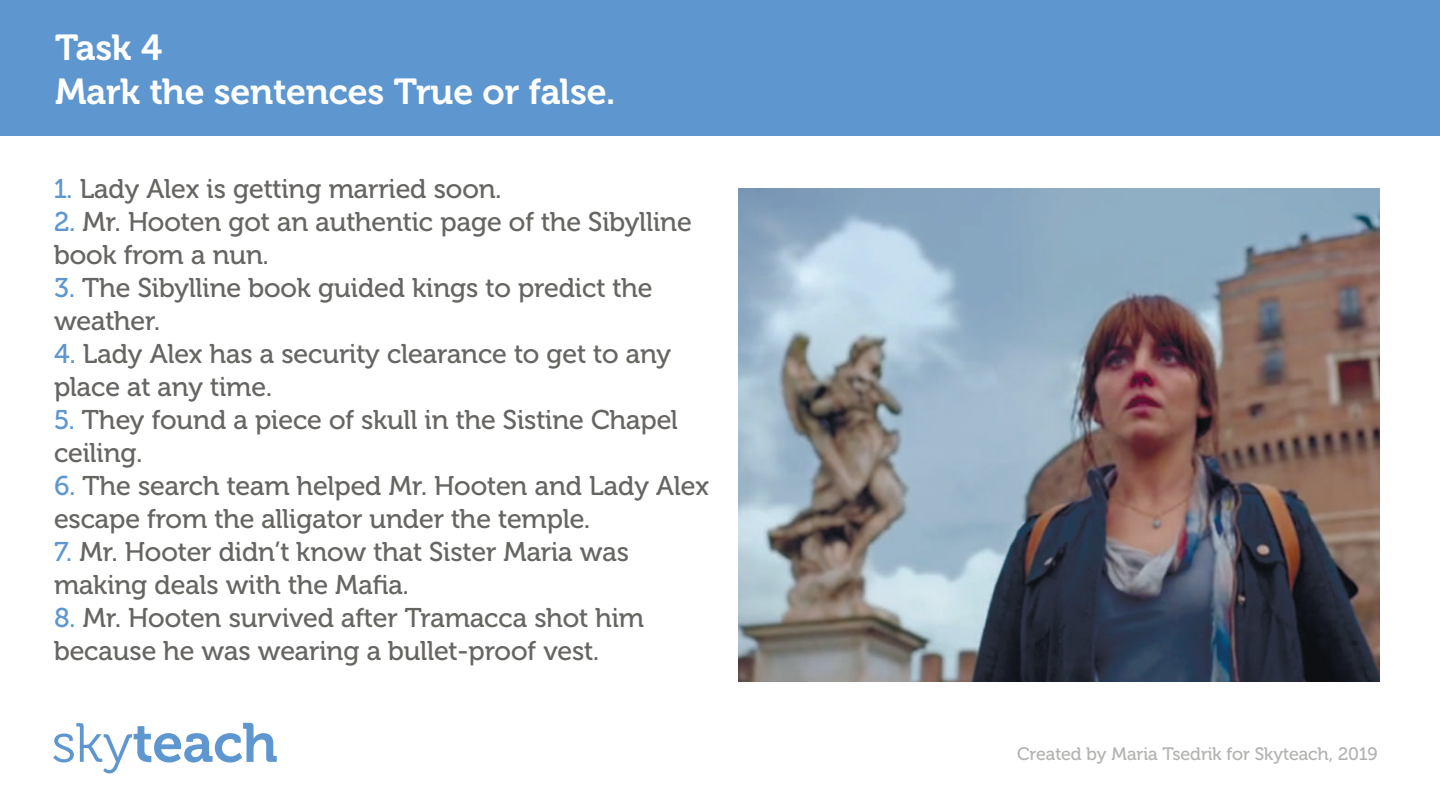
<style>
.page{position:relative;width:1440px;height:810px;background:#fff}
.page>*{position:absolute;margin:0;border:0;box-sizing:border-box;transform-origin:0 0}
.t1{font:36px/43.2px "Museo Cyrl 700";color:#fff}
.t2{font:27px/33px "Museo Cyrl 500";color:#666562}
.t3{font:18px "Museo Cyrl 500";color:#666562}
.s1{color:#5e97d0}
</style>
<div class="page">
<div style="left:0;top:0;width:1440px;height:136px;background:#5e97d0"></div>
<svg style="left:53px;top:723px;width:224px;height:50px"></svg>
<img style="left:739px;top:189px;width:640px;height:493px">
<h1 class="t1" style="left:55px;top:27px;width:561px">Task 4<br>Mark the sentences True or false.</h1>
<p class="t2" style="left:54px;top:173px;width:449px"><span class="s1">1.</span> Lady Alex is getting married soon.</p>
<p class="t2" style="left:54px;top:206px;width:639px"><span class="s1">2.</span> Mr. Hooten got an authentic page of the Sibylline book from a nun.</p>
<p class="t2" style="left:54px;top:272px;width:600px"><span class="s1">3.</span> The Sibylline book guided kings to predict the weather.</p>
<p class="t2" style="left:54px;top:338px;width:619px"><span class="s1">4.</span> Lady Alex has a security clearance to get to any place at any time.</p>
<p class="t2" style="left:54px;top:404px;width:625px"><span class="s1">5.</span> They found a piece of skull in the Sistine Chapel ceiling.</p>
<p class="t2" style="left:54px;top:470px;width:656px"><span class="s1">6.</span> The search team helped Mr. Hooten and Lady Alex escape from the alligator under the temple.</p>
<p class="t2" style="left:54px;top:536px;width:576px"><span class="s1">7.</span> Mr. Hooter didn’t know that Sister Maria was making deals with the Mafia.</p>
<p class="t2" style="left:54px;top:602px;width:592px"><span class="s1">8.</span> Mr. Hooten survived after Tramacca shot him because he was wearing a bullet-proof vest.</p>
<p class="t3" style="left:1017px;top:744px;width:362px">Created by Maria Tsedrik for Skyteach, 2019</p>
</div>
